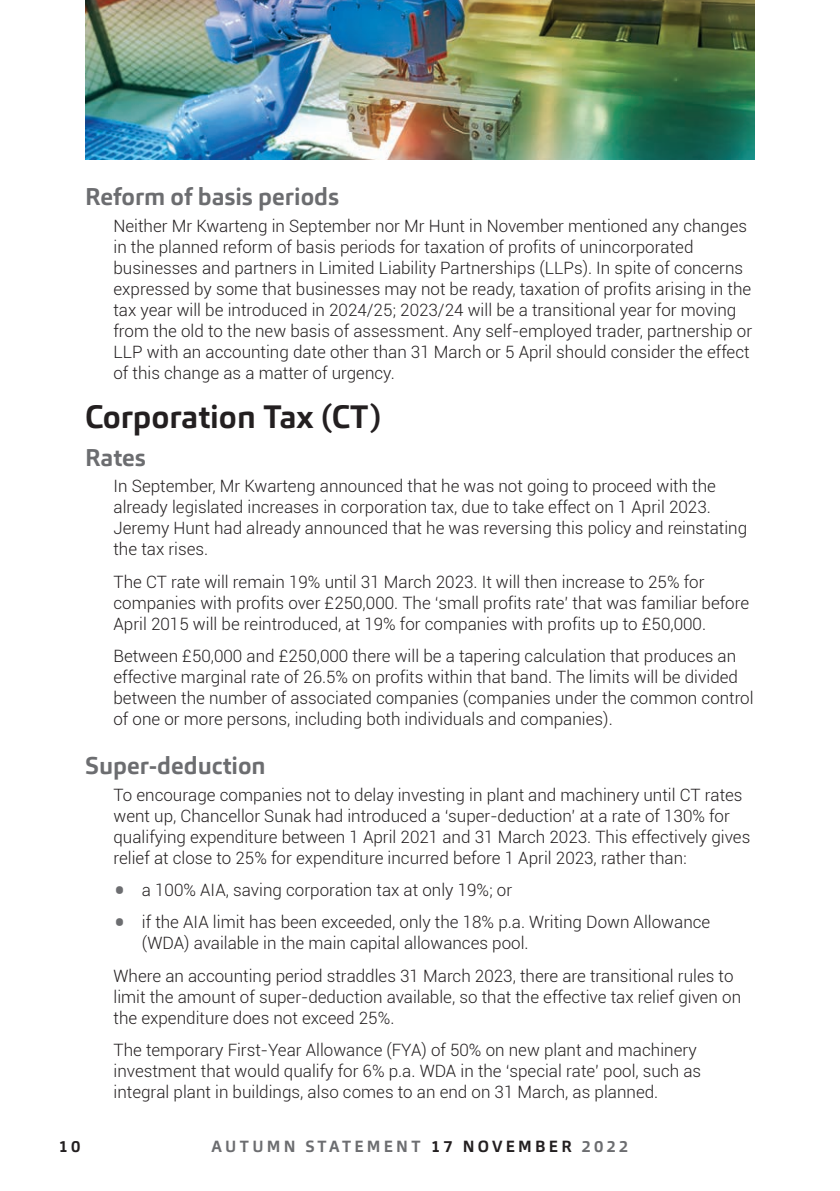
<style>
.page{position:relative;width:840px;height:1191px;background:#fff}
.page>*{position:absolute;margin:0;border:0;box-sizing:border-box;transform-origin:0 0}
.t1{font:700 32px "Carnac";color:#231f20}
.t2{font:700 24px "Carnac";color:#6c6d70}
.t3{font:300 17px/21px "Roboto";color:#231f20}
.t4{font:700 16px "Carnac";letter-spacing:.2em;color:#6c6d70}
.t5{font:700 16px "Carnac";color:#231f20}
.s1{font-size:38px;color:#6c6d70}
.s2{color:#231f20}
</style>
<div class="page">
<img style="left:85px;top:0;width:669px;height:159px">
<h2 class="t2" style="left:85px;top:181px;width:255px">Reform of basis periods</h2>
<p class="t3" style="left:113px;top:215px;width:639px">Neither Mr Kwarteng in September nor Mr Hunt in November mentioned any changes in the planned reform of basis periods for taxation of profits of unincorporated businesses and partners in Limited Liability Partnerships (LLPs). In spite of concerns expressed by some that businesses may not be ready, taxation of profits arising in the tax year will be introduced in 2024/25; 2023/24 will be a transitional year for moving from the old to the new basis of assessment. Any self-employed trader, partnership or LLP with an accounting date other than 31 March or 5 April should consider the effect of this change as a matter of urgency.</p>
<h1 class="t1" style="left:85px;top:396px;width:298px">Corporation Tax (CT)</h1>
<h2 class="t2" style="left:85px;top:442px;width:62px">Rates</h2>
<p class="t3" style="left:113px;top:475px;width:634px">In September, Mr Kwarteng announced that he was not going to proceed with the already legislated increases in corporation tax, due to take effect on 1 April 2023.<br>Jeremy Hunt had already announced that he was reversing this policy and reinstating the tax rises.</p>
<p class="t3" style="left:113px;top:570px;width:636px">The CT rate will remain 19% until 31 March 2023. It will then increase to 25% for companies with profits over £250,000. The ‘small profits rate’ that was familiar before<br>April 2015 will be reintroduced, at 19% for companies with profits up to £50,000.</p>
<p class="t3" style="left:113px;top:645px;width:641px">Between £50,000 and £250,000 there will be a tapering calculation that produces an effective marginal rate of 26.5% on profits within that band. The limits will be divided between the number of associated companies (companies under the common control of one or more persons, including both individuals and companies).</p>
<h2 class="t2" style="left:85px;top:750px;width:182px">Super-deduction</h2>
<p class="t3" style="left:113px;top:783px;width:638px">To encourage companies not to delay investing in plant and machinery until CT rates went up, Chancellor Sunak had introduced a ‘super-deduction’ at a rate of 130% for qualifying expenditure between 1 April 2021 and 31 March 2023. This effectively gives relief at close to 25% for expenditure incurred before 1 April 2023, rather than:</p>
<p class="t3" style="left:113px;top:879px;width:400px"><span class="s1">•</span> a 100% AIA, saving corporation tax at only 19%; or</p>
<p class="t3" style="left:142px;top:911px;width:569px;text-indent:-28px"><span class="s1">•</span> if the AIA limit has been exceeded, only the 18% p.a. Writing Down Allowance (WDA) available in the main capital allowances pool.</p>
<p class="t3" style="left:113px;top:964px;width:629px">Where an accounting period straddles 31 March 2023, there are transitional rules to limit the amount of super-deduction available, so that the effective tax relief given on the expenditure does not exceed 25%.</p>
<p class="t3" style="left:113px;top:1039px;width:589px">The temporary First-Year Allowance (FYA) of 50% on new plant and machinery investment that would qualify for 6% p.a. WDA in the ‘special rate’ pool, such as integral plant in buildings, also comes to an end on 31 March, as planned.</p>
<p class="t5" style="left:59px;top:1136px;width:23px">10</p>
<p class="t4" style="left:211px;top:1136px;width:418px">AUTUMN STATEMENT <span class="s2">17 NOVEMBER</span> 2022</p>
</div>
